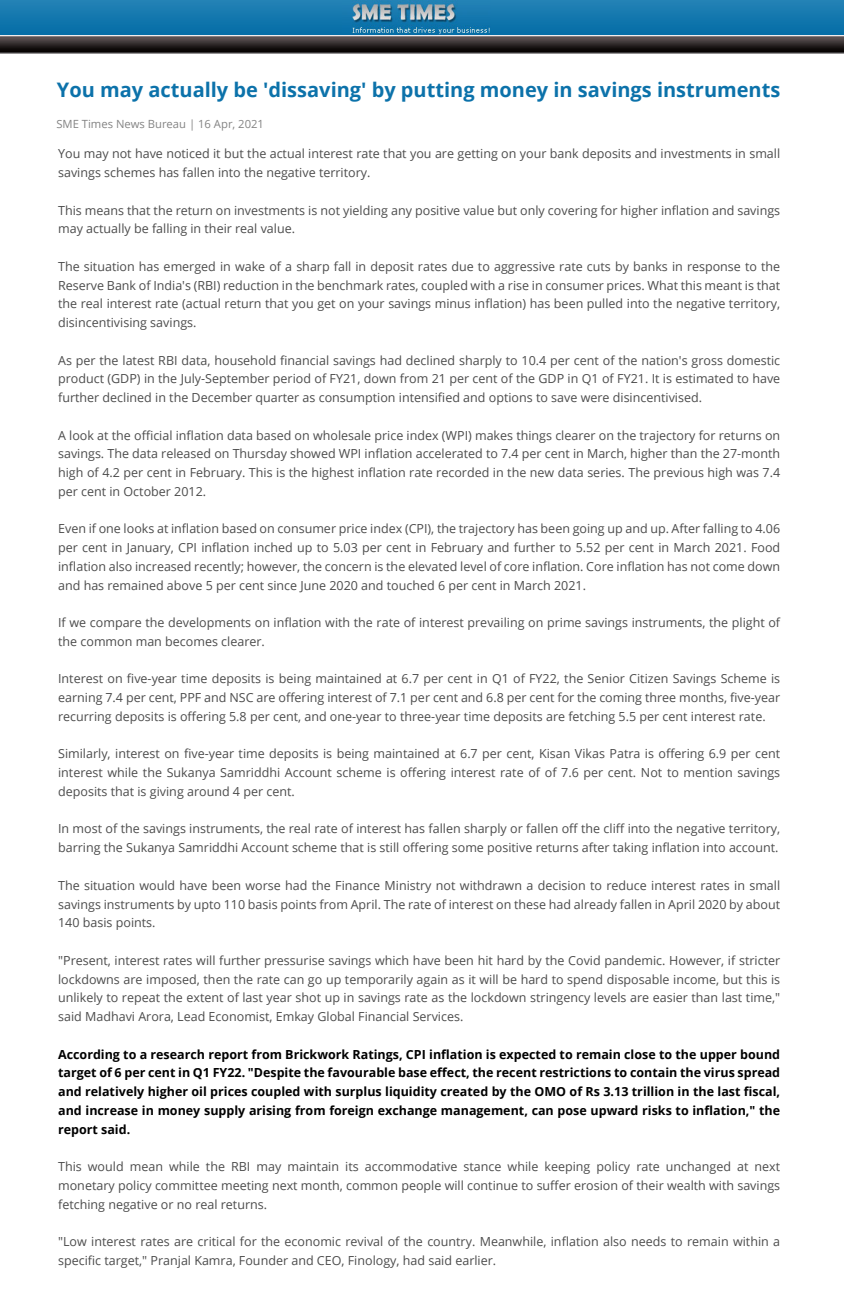
<style>
.page{position:relative;width:844px;height:1310px;background:#fff}
.page>*{position:absolute;margin:0;border:0;box-sizing:border-box;transform-origin:0 0}
.t1{font:700 20px "Open Sans";color:#0c72aa}
.t2{font:12.5px/18.8px "Open Sans";color:#4c4c4c;text-align:justify}
.t3{font:700 12.5px/18.8px "Open Sans";color:#000;text-align:justify}
.t4{font:11.25px "Open Sans";color:#848484}
</style>
<div class="page">
<img style="left:0;top:0;width:844px;height:53px">
<img style="left:342px;top:0;width:160px;height:36px">
<h1 class="t1" style="left:57px;top:76px;width:725px">You may actually be 'dissaving' by putting money in savings instruments</h1>
<p class="t4" style="left:56px;top:116px;width:209px">SME Times News Bureau | 16 Apr, 2021</p>
<p class="t2" style="left:58px;top:144px;width:723px">You may not have noticed it but the actual interest rate that you are getting on your bank deposits and investments in small savings schemes has fallen into the negative territory.</p>
<p class="t2" style="left:58px;top:200px;width:723px">This means that the return on investments is not yielding any positive value but only covering for higher inflation and savings may actually be falling in their real value.</p>
<p class="t2" style="left:58px;top:257px;width:723px">The situation has emerged in wake of a sharp fall in deposit rates due to aggressive rate cuts by banks in response to the Reserve Bank of India's (RBI) reduction in the benchmark rates, coupled with a rise in consumer prices. What this meant is that the real interest rate (actual return that you get on your savings minus inflation) has been pulled into the negative territory, disincentivising savings.</p>
<p class="t2" style="left:58px;top:350px;width:723px">As per the latest RBI data, household financial savings had declined sharply to 10.4 per cent of the nation's gross domestic product (GDP) in the July-September period of FY21, down from 21 per cent of the GDP in Q1 of FY21. It is estimated to have further declined in the December quarter as consumption intensified and options to save were disincentivised.</p>
<p class="t2" style="left:58px;top:425px;width:723px">A look at the official inflation data based on wholesale price index (WPI) makes things clearer on the trajectory for returns on savings. The data released on Thursday showed WPI inflation accelerated to 7.4 per cent in March, higher than the 27-month high of 4.2 per cent in February. This is the highest inflation rate recorded in the new data series. The previous high was 7.4 per cent in October 2012.</p>
<p class="t2" style="left:58px;top:519px;width:723px">Even if one looks at inflation based on consumer price index (CPI), the trajectory has been going up and up. After falling to 4.06 per cent in January, CPI inflation inched up to 5.03 per cent in February and further to 5.52 per cent in March 2021. Food inflation also increased recently; however, the concern is the elevated level of core inflation. Core inflation has not come down and has remained above 5 per cent since June 2020 and touched 6 per cent in March 2021.</p>
<p class="t2" style="left:58px;top:613px;width:723px">If we compare the developments on inflation with the rate of interest prevailing on prime savings instruments, the plight of the common man becomes clearer.</p>
<p class="t2" style="left:58px;top:669px;width:723px">Interest on five-year time deposits is being maintained at 6.7 per cent in Q1 of FY22, the Senior Citizen Savings Scheme is earning 7.4 per cent, PPF and NSC are offering interest of 7.1 per cent and 6.8 per cent for the coming three months, five-year recurring deposits is offering 5.8 per cent, and one-year to three-year time deposits are fetching 5.5 per cent interest rate.</p>
<p class="t2" style="left:58px;top:744px;width:723px">Similarly, interest on five-year time deposits is being maintained at 6.7 per cent, Kisan Vikas Patra is offering 6.9 per cent interest while the Sukanya Samriddhi Account scheme is offering interest rate of of 7.6 per cent. Not to mention savings deposits that is giving around 4 per cent.</p>
<p class="t2" style="left:58px;top:819px;width:723px">In most of the savings instruments, the real rate of interest has fallen sharply or fallen off the cliff into the negative territory, barring the Sukanya Samriddhi Account scheme that is still offering some positive returns after taking inflation into account.</p>
<p class="t2" style="left:58px;top:875px;width:723px">The situation would have been worse had the Finance Ministry not withdrawn a decision to reduce interest rates in small savings instruments by upto 110 basis points from April. The rate of interest on these had already fallen in April 2020 by about 140 basis points.</p>
<p class="t2" style="left:58px;top:950px;width:723px">"Present, interest rates will further pressurise savings which have been hit hard by the Covid pandemic. However, if stricter lockdowns are imposed, then the rate can go up temporarily again as it will be hard to spend disposable income, but this is unlikely to repeat the extent of last year shot up in savings rate as the lockdown stringency levels are easier than last time," said Madhavi Arora, Lead Economist, Emkay Global Financial Services.</p>
<p class="t3" style="left:58px;top:1044px;width:723px">According to a research report from Brickwork Ratings, CPI inflation is expected to remain close to the upper bound target of 6 per cent in Q1 FY22. "Despite the favourable base effect, the recent restrictions to contain the virus spread and relatively higher oil prices coupled with surplus liquidity created by the OMO of Rs 3.13 trillion in the last fiscal, and increase in money supply arising from foreign exchange management, can pose upward risks to inflation," the report said.</p>
<p class="t2" style="left:58px;top:1157px;width:723px">This would mean while the RBI may maintain its accommodative stance while keeping policy rate unchanged at next monetary policy committee meeting next month, common people will continue to suffer erosion of their wealth with savings fetching negative or no real returns.</p>
<p class="t2" style="left:58px;top:1232px;width:723px">"Low interest rates are critical for the economic revival of the country. Meanwhile, inflation also needs to remain within a specific target," Pranjal Kamra, Founder and CEO, Finology, had said earlier.</p>
</div>
